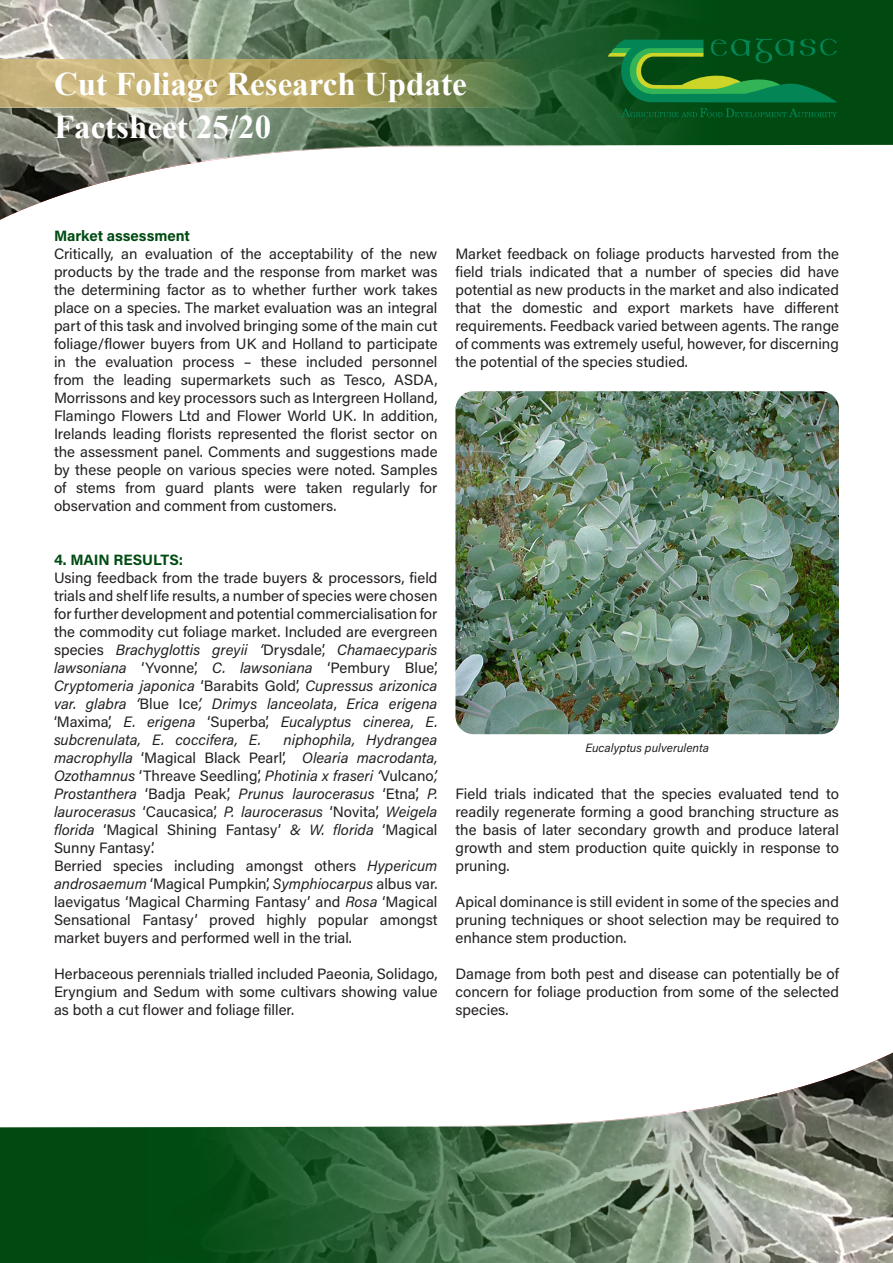
<style>
.page{position:relative;width:893px;height:1263px;background:#fff}
.page>*{position:absolute;margin:0;border:0;box-sizing:border-box;transform-origin:0 0}
.t1{font:700 33px/43.8px "Times New Roman";color:#fff}
.t2{font:15px/18px "Acumin Variable Concept";letter-spacing:.02em;color:#231f20;text-align:justify}
.t3{font:15px "Acumin Variable Concept";letter-spacing:.05em;color:#004b12}
.t4{font:12px "Acumin Variable Concept";letter-spacing:.015em;color:#231f20}
</style>
<div class="page">
<div style="left:711px;top:0;width:182px;height:146px;background:#004a12"></div>
<img style="left:0;top:0;width:711px;height:220px">
<img style="left:0;top:60px;width:893px;height:47px">
<svg style="left:608px;top:38px;width:229px;height:64px;background:#176f2d"></svg>
<svg style="left:621px;top:108px;width:216px;height:9px;background:#025520"></svg>
<div style="left:0;top:1127px;width:147px;height:136px;background:#004a12"></div>
<img style="left:147px;top:1052px;width:746px;height:211px">
<img style="left:455px;top:391px;width:384px;height:343px">
<h1 class="t1" style="left:54px;top:61px;width:414px">Cut Foliage Research Update<br>Factsheet 25/20</h1>
<p class="t3" style="left:54px;top:225px;width:136px">Market assessment</p>
<p class="t2" style="left:54px;top:244px;width:385px">Critically, an evaluation of the acceptability of the new products by the trade and the response from market was the determining factor as to whether further work takes place on a species. The market evaluation was an integral part of this task and involved bringing some of the main cut foliage/flower buyers from UK and Holland to participate in the evaluation process – these included personnel from the leading supermarkets such as Tesco, ASDA, Morrissons and key processors such as Intergreen Holland, Flamingo Flowers Ltd and Flower World UK. In addition, Irelands leading florists represented the florist sector on the assessment panel. Comments and suggestions made by these people on various species were noted. Samples of stems from guard plants were taken regularly for observation and comment from customers.</p>
<p class="t3" style="left:54px;top:549px;width:130px">4. MAIN RESULTS:</p>
<p class="t2" style="left:54px;top:568px;width:385px">Using feedback from the trade buyers &amp; processors, field trials and shelf life results, a number of species were chosen for further development and potential commercialisation for the commodity cut foliage market. Included are evergreen species Brachyglottis greyii ‘Drysdale’, Chamaecyparis lawsoniana ‘Yvonne’, C. lawsoniana ‘Pembury Blue’, Cryptomeria japonica ‘Barabits Gold’, Cupressus arizonica var. glabra ‘Blue Ice’, Drimys lanceolata, Erica erigena ‘Maxima’, E. erigena ‘Superba’, Eucalyptus cinerea, E. subcrenulata, E. coccifera, E.</p>
<p class="t2" style="left:54px;top:730px;width:385px;text-indent:230px">niphophila, Hydrangea macrophylla ‘Magical Black Pearl’, Olearia macrodanta, Ozothamnus ‘Threave Seedling’, Photinia x fraseri ‘Vulcano’, Prostanthera ‘Badja Peak’, Prunus laurocerasus ‘Etna’, P. laurocerasus ‘Caucasica’, P. laurocerasus ‘Novita’, Weigela florida ‘Magical Shining Fantasy’ &amp; W. florida ‘Magical Sunny Fantasy’.</p>
<p class="t2" style="left:54px;top:856px;width:385px">Berried species including amongst others Hypericum androsaemum ‘Magical Pumpkin’, Symphiocarpus albus var. laevigatus ‘Magical Charming Fantasy’ and Rosa ‘Magical Sensational Fantasy’ proved highly popular amongst market buyers and performed well in the trial.</p>
<p class="t2" style="left:54px;top:964px;width:385px">Herbaceous perennials trialled included Paeonia, Solidago, Eryngium and Sedum with some cultivars showing value as both a cut flower and foliage filler.</p>
<p class="t2" style="left:455px;top:244px;width:385px">Market feedback on foliage products harvested from the field trials indicated that a number of species did have potential as new products in the market and also indicated that the domestic and export markets have different requirements. Feedback varied between agents. The range of comments was extremely useful, however, for discerning the potential of the species studied.</p>
<p class="t4" style="left:585px;top:739px;width:125px">Eucalyptus pulverulenta</p>
<p class="t2" style="left:455px;top:784px;width:385px">Field trials indicated that the species evaluated tend to readily regenerate forming a good branching structure as the basis of later secondary growth and produce lateral growth and stem production quite quickly in response to pruning.</p>
<p class="t2" style="left:455px;top:892px;width:385px">Apical dominance is still evident in some of the species and pruning techniques or shoot selection may be required to enhance stem production.</p>
<p class="t2" style="left:455px;top:964px;width:385px">Damage from both pest and disease can potentially be of concern for foliage production from some of the selected species.</p>
</div>
